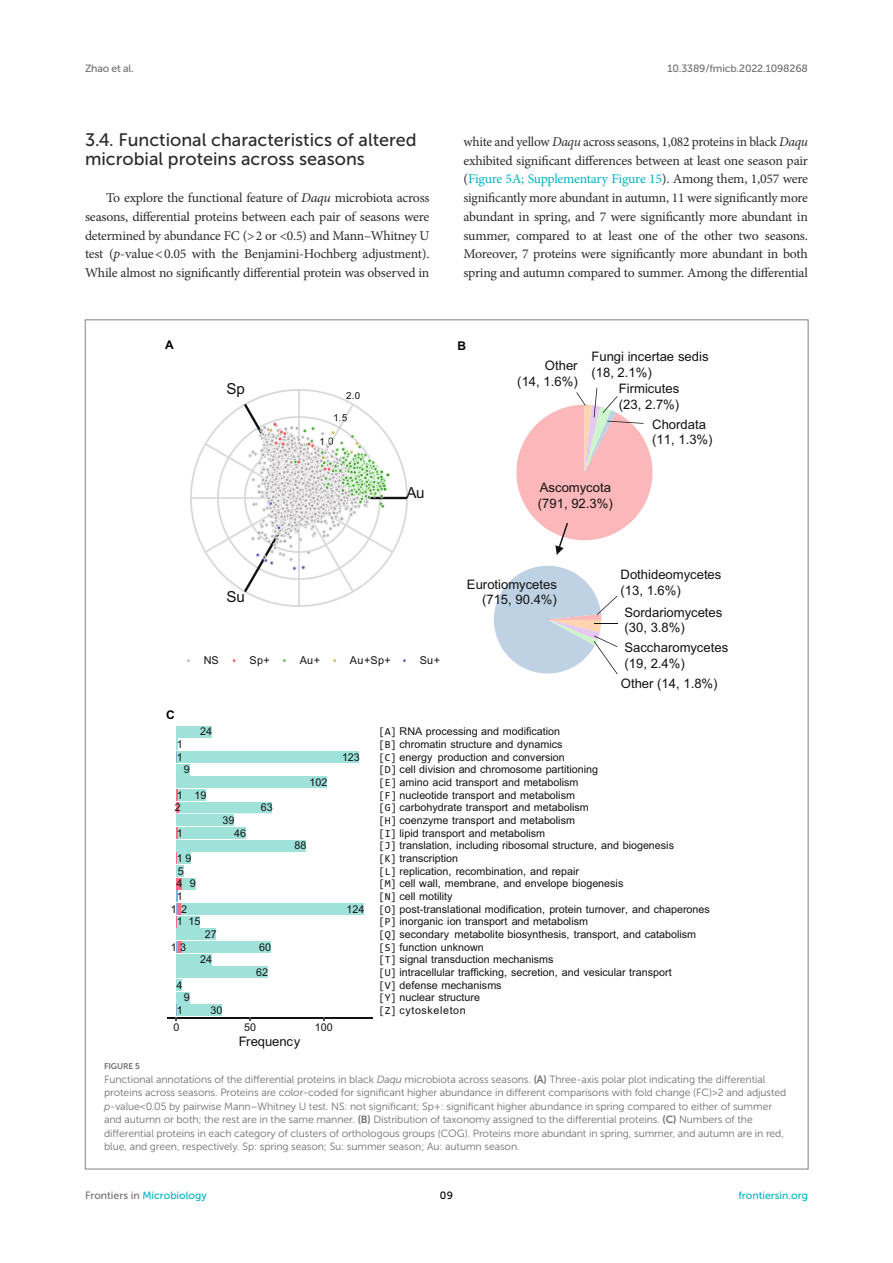
<style>
.page{position:relative;width:893px;height:1263px;background:#fff}
.page>*{position:absolute;margin:0;border:0;box-sizing:border-box;transform-origin:0 0}
.HEAD_2{font:18px/18.8px "Museo Sans 500";color:#2b2b2a}
.t1{font:15.15px "Arial";color:#111212}
.TEXT_FLUSH{font:13.5px/18.8px "Minion Pro";letter-spacing:-.015em;color:#2b2b2a;text-align:justify}
.t2{font:13.05px/15.8px "Arial";color:#111212}
.t3{font:700 12px "Arial";color:#000}
.t4{font:10.8px/12.6px "Arial";color:#111212}
.FIG_LEG{font:10.5px/13.5px "Museo Sans 300";letter-spacing:-.01em;color:#706f70}
.t5{font:10.5px "Museo Sans 500";color:#00b4c4}
.t6{font:10.5px "Museo Sans 500";letter-spacing:-.015em;color:#706f70}
.t7{font:10.5px "Museo Sans 500";color:#000}
.t8{font:9.75px "Arial";color:#111212}
.FIG_HD{font:8.25px "Museo Sans 700";letter-spacing:-.01em;color:#706f70}
.s1{font-style:italic}
.s2{color:#00b4c4}
.s3{font-family:"Consolas"}
.s4{font-family:"Museo Sans 700"}
.s5{color:#706f70}
</style>
<div class="page">
<img style="left:191px;top:390px;width:216px;height:216px">
<svg style="left:516px;top:388px;width:136px;height:167px"></svg>
<svg style="left:494px;top:566px;width:124px;height:108px"></svg>
<svg style="left:232px;top:659px;width:4px;height:4px"></svg>
<svg style="left:176px;top:827px;width:2px;height:12px"></svg>
<svg style="left:176px;top:852px;width:2px;height:12px"></svg>
<div style="left:176px;top:878px;width:6px;height:11px;background:#fb6b85"></div>
<hr style="left:178px;top:941px;width:4px;height:11px;background:#fb6b85">
<svg style="left:176px;top:890px;width:5px;height:37px"></svg>
<svg style="left:176px;top:941px;width:2px;height:11px"></svg>
<div style="left:176px;top:726px;width:36px;height:11px;background:#9fe2da"></div>
<svg style="left:176px;top:739px;width:2px;height:24px"></svg>
<div style="left:178px;top:751px;width:181px;height:12px;background:#9fe2da"></div>
<div style="left:176px;top:764px;width:14px;height:11px;background:#9fe2da"></div>
<div style="left:176px;top:776px;width:151px;height:12px;background:#9fe2da"></div>
<svg style="left:176px;top:789px;width:96px;height:24px"></svg>
<div style="left:176px;top:814px;width:58px;height:12px;background:#9fe2da"></div>
<div style="left:178px;top:827px;width:68px;height:12px;background:#9fe2da"></div>
<div style="left:176px;top:840px;width:130px;height:11px;background:#9fe2da"></div>
<div style="left:178px;top:852px;width:13px;height:12px;background:#9fe2da"></div>
<div style="left:176px;top:865px;width:8px;height:12px;background:#9fe2da"></div>
<div style="left:182px;top:878px;width:13px;height:11px;background:#9fe2da"></div>
<div style="left:181px;top:903px;width:182px;height:12px;background:#9fe2da"></div>
<div style="left:178px;top:916px;width:22px;height:11px;background:#9fe2da"></div>
<div style="left:176px;top:928px;width:40px;height:12px;background:#9fe2da"></div>
<div style="left:182px;top:941px;width:89px;height:11px;background:#9fe2da"></div>
<div style="left:176px;top:954px;width:36px;height:11px;background:#9fe2da"></div>
<div style="left:176px;top:966px;width:92px;height:12px;background:#9fe2da"></div>
<div style="left:176px;top:979px;width:6px;height:11px;background:#9fe2da"></div>
<div style="left:176px;top:992px;width:14px;height:11px;background:#9fe2da"></div>
<div style="left:178px;top:1004px;width:44px;height:12px;background:#9fe2da"></div>
<hr style="left:167px;top:1017px;width:206px;height:1px;background:#111212">
<svg style="left:176px;top:1004px;width:2px;height:17px"></svg>
<p class="t6" style="left:85px;top:63px;width:50px">Zhao et al.</p>
<p class="t6" style="left:668px;top:63px;width:142px">10.3389/fmicb.2022.1098268</p>
<p class="HEAD_2" style="left:85px;top:130px;width:333px">3.4. Functional characteristics of altered microbial proteins across seasons</p>
<p class="TEXT_FLUSH" style="left:85px;top:188px;width:346px;text-indent:21px">To explore the functional feature of <span class="s1">Daqu</span> microbiota across seasons, differential proteins between each pair of seasons were determined by abundance FC (&gt;2 or &lt;0.5) and Mann–Whitney U test (<span class="s1">p</span>-value&lt;0.05 with the Benjamini-Hochberg adjustment).<br>While almost no significantly differential protein was observed in</p>
<p class="TEXT_FLUSH" style="left:463px;top:132px;width:346px">white and yellow <span class="s1">Daqu</span> across seasons, 1,082 proteins in black <span class="s1">Daqu </span>exhibited significant differences between at least one season pair (<span class="s2">Figure 5A; Supplementary Figure 15</span>). Among them, 1,057 were significantly more abundant in autumn, 11 were significantly more abundant in spring, and 7 were significantly more abundant in summer, compared to at least one of the other two seasons.<br>Moreover, 7 proteins were significantly more abundant in both spring and autumn compared to summer. Among the differential</p>
<p class="t3" style="left:165px;top:337px;width:10px">A</p>
<p class="t3" style="left:458px;top:337px;width:10px">B</p>
<p class="t1" style="left:227px;top:379px;width:20px">Sp</p>
<p class="t8" style="left:319px;top:435px;width:7px">1</p>
<p class="t8" style="left:346px;top:389px;width:16px">2.0</p>
<p class="t1" style="left:406px;top:483px;width:20px">Au</p>
<p class="t2" style="left:517px;top:358px;width:62px;text-align:right">Other<br>(14, 1.6%)</p>
<p class="t2" style="left:591px;top:348px;width:119px">Fungi incertae sedis (18, 2.1%)</p>
<p class="t2" style="left:652px;top:416px;width:62px">Chordata (11, 1.3%)</p>
<p class="t2" style="left:619px;top:381px;width:62px">Firmicutes (23, 2.7%)</p>
<p class="t2" style="left:538px;top:480px;width:76px">Ascomycota (791, 92.3%)</p>
<p class="t3" style="left:166px;top:707px;width:10px">C</p>
<p class="t1" style="left:227px;top:587px;width:20px">Su</p>
<p class="t4" style="left:204px;top:654px;width:16px">NS</p>
<p class="t4" style="left:249px;top:654px;width:22px">Sp+</p>
<p class="t4" style="left:300px;top:654px;width:22px">Au+</p>
<p class="t4" style="left:350px;top:654px;width:43px">Au+Sp+</p>
<p class="t4" style="left:420px;top:654px;width:22px">Su+</p>
<p class="t2" style="left:467px;top:576px;width:91px;text-align:right">Eurotiomycetes (715, 90.4%)</p>
<p class="t2" style="left:621px;top:567px;width:102px">Dothideomycetes (13, 1.6%)</p>
<p class="t2" style="left:624px;top:604px;width:99px">Sordariomycetes (30, 3.8%)</p>
<p class="t2" style="left:624px;top:640px;width:105px">Saccharomycetes (19, 2.4%)</p>
<p class="t2" style="left:621px;top:675px;width:98px">Other (14, 1.8%)</p>
<p class="t4" style="left:177px;top:738px;width:7px">1</p>
<p class="t4" style="left:177px;top:751px;width:7px">1</p>
<p class="t4" style="left:184px;top:763px;width:7px">9</p>
<p class="t4" style="left:200px;top:725px;width:13px">24</p>
<p class="t4" style="left:194px;top:788px;width:13px">19</p>
<p class="t4" style="left:175px;top:789px;width:10px">1<br>2</p>
<p class="t4" style="left:177px;top:826px;width:7px">1</p>
<p class="t4" style="left:177px;top:852px;width:16px">19</p>
<p class="t4" style="left:176px;top:877px;width:7px">4</p>
<p class="t4" style="left:171px;top:902px;width:18px;text-align:center">1 2<br>1</p>
<p class="t4" style="left:171px;top:940px;width:17px">1 3</p>
<p class="t4" style="left:234px;top:814px;width:13px;text-indent:-12px">39<br>46</p>
<p class="t4" style="left:178px;top:864px;width:7px">5</p>
<p class="t4" style="left:190px;top:877px;width:7px">9</p>
<p class="t4" style="left:177px;top:890px;width:7px">1</p>
<p class="t4" style="left:189px;top:915px;width:13px">15</p>
<p class="t4" style="left:205px;top:928px;width:13px">27</p>
<p class="t4" style="left:176px;top:978px;width:7px">4</p>
<p class="t4" style="left:184px;top:991px;width:7px">9</p>
<p class="t4" style="left:177px;top:1004px;width:7px">1</p>
<p class="t4" style="left:200px;top:953px;width:13px">24</p>
<p class="t4" style="left:211px;top:1004px;width:13px">30</p>
<p class="t4" style="left:261px;top:801px;width:13px">63</p>
<p class="t4" style="left:259px;top:940px;width:13px">60</p>
<p class="t4" style="left:256px;top:966px;width:13px">62</p>
<p class="t4" style="left:310px;top:776px;width:19px">102</p>
<p class="t4" style="left:295px;top:839px;width:13px">88</p>
<p class="t4" style="left:173px;top:1021px;width:7px">0</p>
<p class="t4" style="left:244px;top:1021px;width:13px">50</p>
<p class="t4" style="left:315px;top:1021px;width:19px">100</p>
<p class="t2" style="left:239px;top:1034px;width:63px">Frequency</p>
<p class="t4" style="left:342px;top:751px;width:19px">123</p>
<p class="t4" style="left:346px;top:902px;width:19px">124</p>
<p class="t4" style="left:379px;top:725px;width:333px"><span class="s3">[A]</span> RNA processing and modification<br><span class="s3">[B]</span> chromatin structure and dynamics<br><span class="s3">[C]</span> energy production and conversion<br><span class="s3">[D]</span> cell division and chromosome partitioning<br><span class="s3">[E]</span> amino acid transport and metabolism<br><span class="s3">[F]</span> nucleotide transport and metabolism<br><span class="s3">[G]</span> carbohydrate transport and metabolism<br><span class="s3">[H]</span> coenzyme transport and metabolism<br><span class="s3">[I]</span> lipid transport and metabolism<br><span class="s3">[J]</span> translation, including ribosomal structure, and biogenesis<br><span class="s3">[K]</span> transcription<br><span class="s3">[L]</span> replication, recombination, and repair<br><span class="s3">[M]</span> cell wall, membrane, and envelope biogenesis<br><span class="s3">[N]</span> cell motility<br><span class="s3">[O]</span> post-translational modification, protein turnover, and chaperones <span class="s3">[P]</span> inorganic ion transport and metabolism<br><span class="s3">[Q]</span> secondary metabolite biosynthesis, transport, and catabolism</p>
<p class="t4" style="left:379px;top:941px;width:294px"><span class="s3">[S]</span> function unknown<br><span class="s3">[T]</span> signal transduction mechanisms<br><span class="s3">[U]</span> intracellular trafficking, secretion, and vesicular transport <span class="s3">[V]</span> defense mechanisms</p>
<p class="t4" style="left:379px;top:991px;width:103px"><span class="s3">[Y]</span> nuclear structure <span class="s3">[Z]</span> cytoskeleton</p>
<p class="FIG_HD" style="left:104px;top:1062px;width:37px">FIGURE 5</p>
<p class="FIG_LEG" style="left:104px;top:1072px;width:684px">Functional annotations of the differential proteins in black <span class="s1">Daqu</span> microbiota across seasons. <span class="s4">(A)</span> Three-axis polar plot indicating the differential proteins across seasons. Proteins are color-coded for significant higher abundance in different comparisons with fold change (FC) &gt; 2 and adjusted <span class="s1">p</span>-value &lt; 0.05 by pairwise Mann–Whitney U test. NS: not significant; Sp+: significant higher abundance in spring compared to either of summer and autumn or both; the rest are in the same manner. <span class="s4">(B)</span> Distribution of taxonomy assigned to the differential proteins. <span class="s4">(C)</span> Numbers of the differential proteins in each category of clusters of orthologous groups (COG). Proteins more abundant in spring, summer, and autumn are in red, blue, and green, respectively. Sp: spring season; Su: summer season; Au: autumn season.</p>
<p class="t5" style="left:85px;top:1190px;width:123px"><span class="s5">Frontiers in</span> Microbiology</p>
<p class="t7" style="left:440px;top:1190px;width:15px">09</p>
<p class="t5" style="left:738px;top:1190px;width:71px">frontiersin.org</p>
</div>
